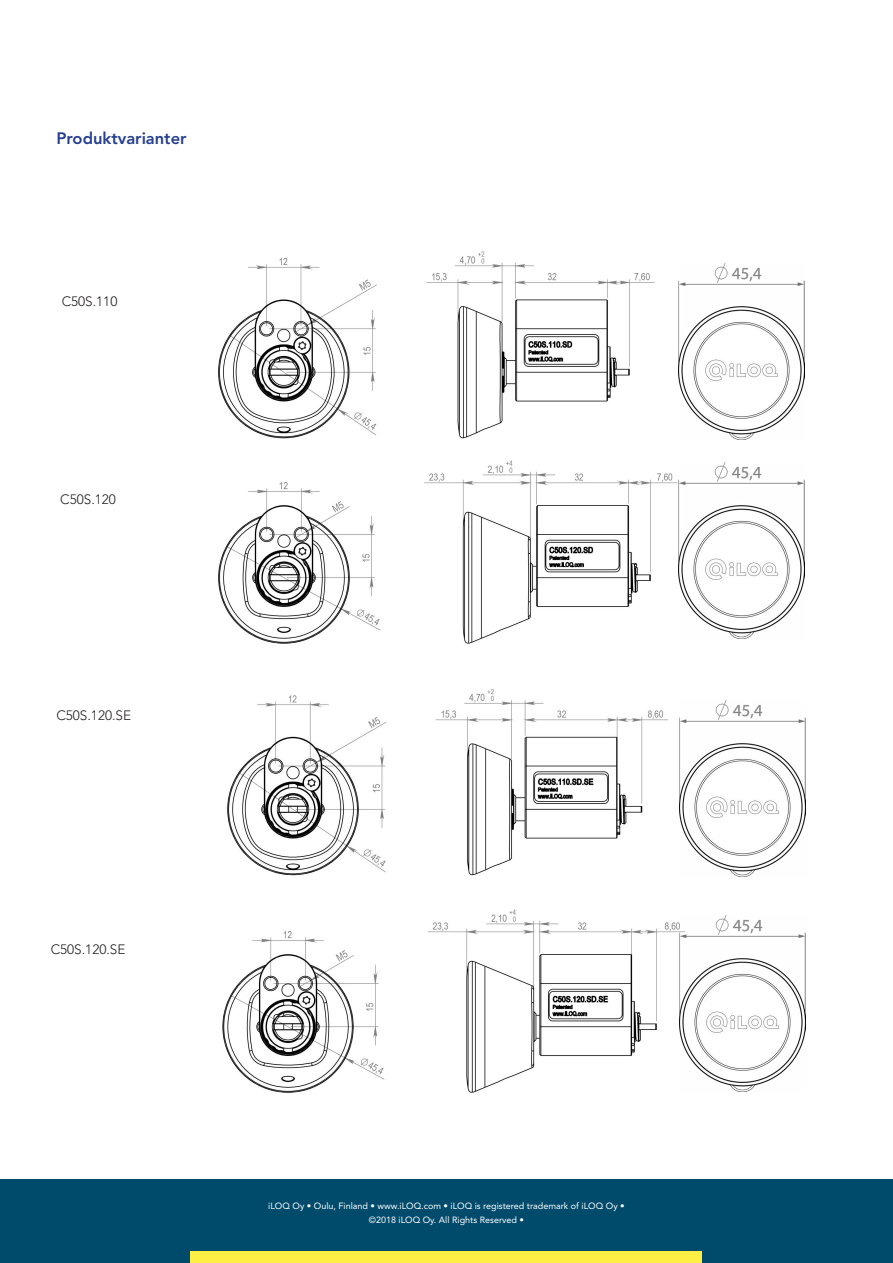
<style>
.page{position:relative;width:893px;height:1263px;background:#fff}
.page>*{position:absolute;margin:0;border:0;box-sizing:border-box;transform-origin:0 0}
.Otsikko{font:800 16.5px "Avenir LT Std";color:#253f8e}
.Bullet_listaus{font:300 13.5px "Avenir LT Std";color:#231f20}
.t1{font:9px/13.5px "Avenir LT Std";color:#fff;text-align:center}
</style>
<div class="page">
<div style="left:0;top:1179px;width:893px;height:84px;background:#004b6c"></div>
<div style="left:191px;top:1252px;width:511px;height:11px;background:#ffef44"></div>
<img style="left:218px;top:251px;width:437px;height:188px">
<img style="left:218px;top:460px;width:460px;height:184px">
<img style="left:227px;top:689px;width:441px;height:187px">
<img style="left:222px;top:909px;width:457px;height:184px">
<img style="left:678px;top:264px;width:126px;height:175px">
<img style="left:678px;top:463px;width:127px;height:176px">
<img style="left:679px;top:700px;width:127px;height:176px">
<img style="left:679px;top:915px;width:127px;height:176px">
<p class="Otsikko" style="left:56px;top:129px;width:132px">Produktvarianter</p>
<p class="Bullet_listaus" style="left:62px;top:293px;width:57px">C50S.110</p>
<p class="Bullet_listaus" style="left:60px;top:491px;width:57px">C50S.120</p>
<p class="Bullet_listaus" style="left:56px;top:707px;width:76px">C50S.120.SE</p>
<p class="Bullet_listaus" style="left:51px;top:941px;width:76px">C50S.120.SE</p>
<p class="t1" style="left:268px;top:1199px;width:358px">iLOQ Oy • Oulu, Finland • www.iLOQ.com • iLOQ is registered trademark of iLOQ Oy • ©2018 iLOQ Oy. All Rights Reserved •</p>
</div>
